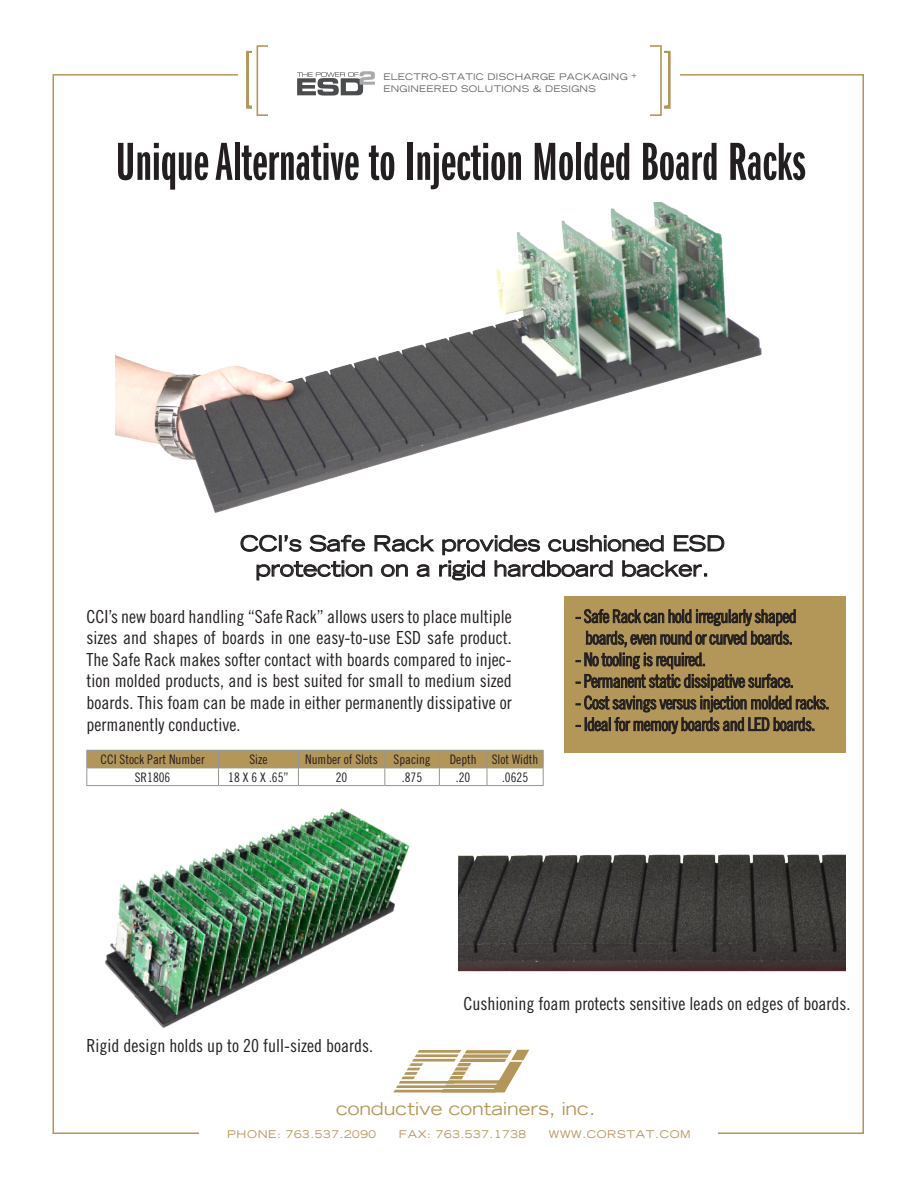
<style>
.page{position:relative;width:918px;height:1188px;background:#fff}
.page>*{position:absolute;margin:0;border:0;box-sizing:border-box;transform-origin:0 0}
.t1{font:55.5px "Franklin Gothic Demi X Cmpr";letter-spacing:.005em;color:#231f20}
.t2{font:expanded 21px "Trade Gothic LH";color:#231f20}
.t3{font:18px/21.6px "Trade Gothic Cond Eighteen";letter-spacing:-.04em;color:#231f20;text-align:justify}
.t4{font:18px "Trade Gothic Cond Eighteen";color:#231f20}
.t5{font:expanded 17.55px "Trade Gothic LH";color:#b39759}
.t6{font:13.05px "Trade Gothic Cond Eighteen";color:#231f20}
.t7{font:expanded 10.5px "Trade Gothic LH";letter-spacing:.06em;color:#b39759}
.t8{font:expanded 9px "Trade Gothic LH";letter-spacing:.03em;color:#636366}
</style>
<div class="page">
<div style="left:564px;top:596px;width:281px;height:157px;background:#b39759"></div>
<svg style="left:576px;top:609px;width:252px;height:125px"></svg>
<img style="left:458px;top:854px;width:387px;height:117px">
<svg style="left:240px;top:535px;width:485px;height:46px"></svg>
<img style="left:104px;top:808px;width:306px;height:221px">
<img style="left:116px;top:203px;width:646px;height:310px">
<svg style="left:86px;top:750px;width:458px;height:35px"></svg>
<hr style="left:86px;top:785px;width:133px;height:1px;background:#939598">
<hr style="left:219px;top:785px;width:79px;height:1px;background:#939598">
<hr style="left:298px;top:785px;width:87px;height:1px;background:#939598">
<hr style="left:385px;top:785px;width:54px;height:1px;background:#939598">
<hr style="left:439px;top:785px;width:48px;height:1px;background:#939598">
<hr style="left:487px;top:785px;width:57px;height:1px;background:#939598">
<div style="left:257px;top:45px;width:405px;height:71px;background:#fff;border:2px solid #b39759"></div>
<div style="left:269px;top:40px;width:381px;height:80px;background:#fff"></div>
<svg style="left:393px;top:1050px;width:136px;height:42px"></svg>
<svg style="left:297px;top:71px;width:78px;height:25px"></svg>
<p class="t8" style="left:383px;top:71px;width:255px">ELECTRO-STATIC DISCHARGE PACKAGING +</p>
<p class="t8" style="left:383px;top:83px;width:214px">ENGINEERED SOLUTIONS &amp; DESIGNS</p>
<p class="t1" style="left:116px;top:132px;width:692px">Unique Alternative to Injection Molded Board Racks</p>
<p class="t2" style="left:240px;top:530px;width:486px">CCI’s Safe Rack provides cushioned ESD</p>
<p class="t2" style="left:255px;top:555px;width:455px">protection on a rigid hardboard backer.</p>
<p class="t3" style="left:86px;top:605px;width:427px">CCI’s new board handling “Safe Rack” allows users to place multiple sizes and shapes of boards in one easy-to-use ESD safe product.<br>The Safe Rack makes softer contact with boards compared to injec&shy;tion molded products, and is best suited for small to medium sized boards. This foam can be made in either permanently dissipative or permanently conductive.</p>
<p class="t3" style="left:575px;top:605px;width:223px;text-align:center">- Safe Rack can hold irregularly shaped boards, even round or curved boards.</p>
<p class="t3" style="left:575px;top:648px;width:132px">- No tooling is required.</p>
<p class="t3" style="left:575px;top:670px;width:220px">- Permanent static dissipative surface.</p>
<p class="t3" style="left:575px;top:692px;width:256px">- Cost savings versus injection molded racks.</p>
<p class="t3" style="left:575px;top:713px;width:242px">- Ideal for memory boards and LED boards.</p>
<p class="t6" style="left:101px;top:752px;width:106px">CCI Stock Part Number</p>
<p class="t6" style="left:249px;top:752px;width:20px">Size</p>
<p class="t6" style="left:305px;top:752px;width:74px">Number of Slots</p>
<p class="t6" style="left:394px;top:752px;width:39px">Spacing</p>
<p class="t6" style="left:450px;top:752px;width:28px">Depth</p>
<p class="t6" style="left:492px;top:752px;width:48px">Slot Width</p>
<p class="t6" style="left:135px;top:769px;width:37px">SR1806</p>
<p class="t6" style="left:228px;top:769px;width:62px">18 X 6 X .65”</p>
<p class="t6" style="left:336px;top:769px;width:13px">20</p>
<p class="t6" style="left:402px;top:769px;width:22px">.875</p>
<p class="t6" style="left:456px;top:769px;width:16px">.20</p>
<p class="t6" style="left:502px;top:769px;width:28px">.0625</p>
<p class="t4" style="left:86px;top:1035px;width:288px">Rigid design holds up to 20 full-sized boards.</p>
<p class="t4" style="left:463px;top:993px;width:388px">Cushioning foam protects sensitive leads on edges of boards.</p>
<p class="t5" style="left:336px;top:1097px;width:261px">conductive containers, inc.</p>
<p class="t7" style="left:227px;top:1127px;width:150px">PHONE: 763.537.2090</p>
<p class="t7" style="left:399px;top:1127px;width:129px">FAX: 763.537.1738</p>
<p class="t7" style="left:549px;top:1127px;width:143px">WWW.CORSTAT.COM</p>
</div>
